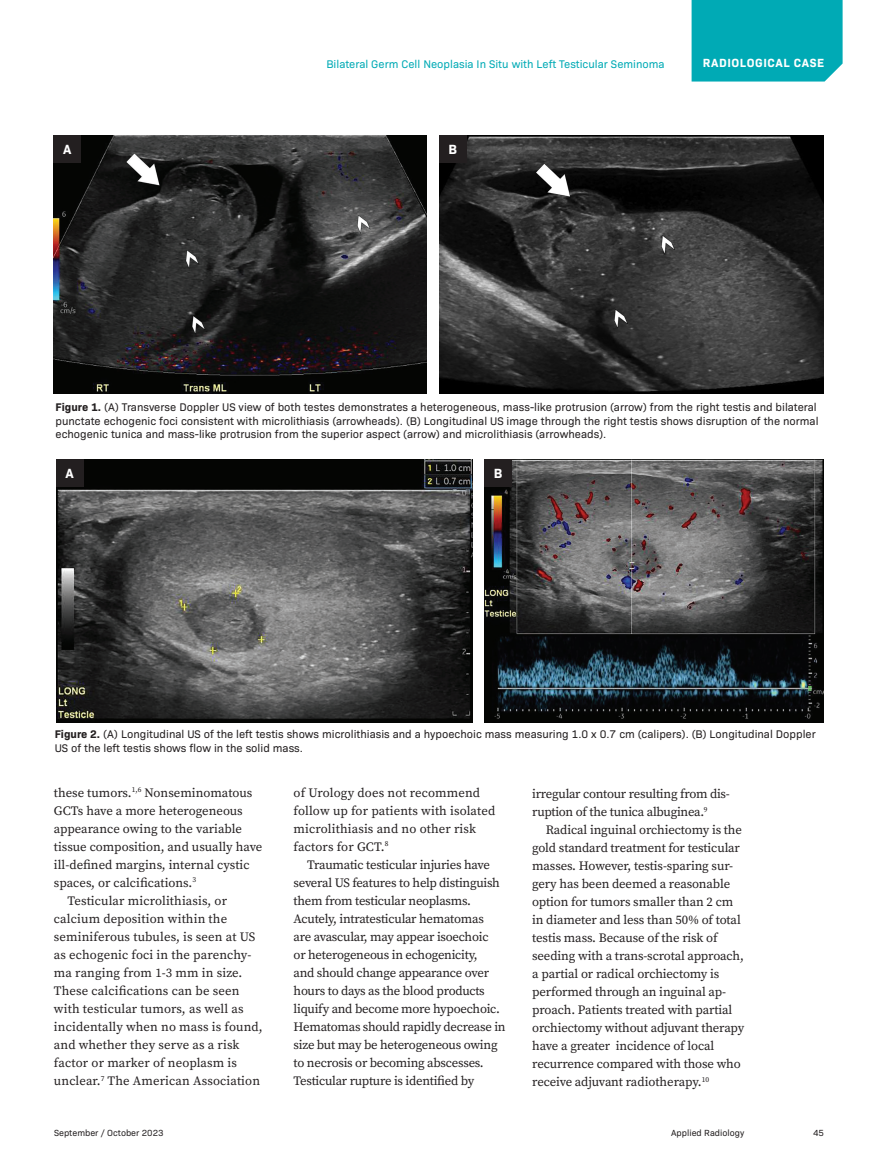
<style>
.page{position:relative;width:878px;height:1175px;background:#fff}
.page>*{position:absolute;margin:0;border:0;box-sizing:border-box;transform-origin:0 0}
.Figure-Markers{font:700 13.5px "Bio Sans";color:#fff}
.Body{font:12.75px/18px "Source Serif Pro";letter-spacing:-.01em;color:#231f20}
.Body-2{font:12.75px/18px "Source Serif Pro";letter-spacing:.01em;color:#231f20}
.t1{font:700 12px "Bio Sans";letter-spacing:.05em;color:#fff}
.Figure{font:11.25px/13.5px "Bio Sans";color:#231f20}
.t2{font:11.25px "Bio Sans";color:#00aab5}
.t3{font:9px "Bio Sans";color:#231f20}
.s1{font-weight:700}
</style>
<div class="page">
<div style="left:691px;top:0;width:151px;height:82px;background:#00aab5"></div>
<img style="left:54px;top:135px;width:373px;height:258px">
<img style="left:439px;top:135px;width:384px;height:258px">
<img style="left:56px;top:459px;width:416px;height:263px">
<img style="left:484px;top:459px;width:340px;height:264px">
<div style="left:54px;top:135px;width:27px;height:27px;background:#231f20"></div>
<div style="left:439px;top:135px;width:27px;height:27px;background:#231f20"></div>
<div style="left:56px;top:459px;width:27px;height:27px;background:#231f20"></div>
<div style="left:484px;top:459px;width:27px;height:27px;background:#231f20"></div>
<p class="t2" style="left:326px;top:55px;width:340px">Bilateral Germ Cell Neoplasia In Situ with Left Testicular Seminoma</p>
<p class="t1" style="left:702px;top:54px;width:123px">RADIOLOGICAL CASE</p>
<p class="Figure-Markers" style="left:63px;top:138px;width:10px">A</p>
<p class="Figure-Markers" style="left:448px;top:138px;width:10px">B</p>
<p class="Figure" style="left:55px;top:400px;width:764px"><span class="s1">Figure 1.</span> (A) Transverse Doppler US view of both testes demonstrates a heterogeneous, mass-like protrusion (arrow) from the right testis and bilateral punctate echogenic foci consistent with microlithiasis (arrowheads). (B) Longitudinal US image through the right testis shows disruption of the normal echogenic tunica and mass-like protrusion from the superior aspect (arrow) and microlithiasis (arrowheads).</p>
<p class="Figure-Markers" style="left:66px;top:463px;width:10px">A</p>
<p class="Figure-Markers" style="left:493px;top:463px;width:10px">B</p>
<p class="Figure" style="left:55px;top:726px;width:762px"><span class="s1">Figure 2.</span> (A) Longitudinal US of the left testis shows microlithiasis and a hypoechoic mass measuring 1.0 x 0.7 cm (calipers). (B) Longitudinal Doppler<br>US of the left testis shows flow in the solid mass.</p>
<p class="Body" style="left:54px;top:783px;width:210px">these tumors.<sup>1,6</sup> Nonseminomatous GCTs have a more heterogeneous appearance owing to the variable tissue composition, and usually have ill-defined margins, internal cystic spaces, or calcifications.<sup>3</sup></p>
<p class="Body-2" style="left:54px;top:891px;width:210px;text-indent:14px">Testicular microlithiasis, or calcium deposition within the seminiferous tubules, is seen at US as echogenic foci in the parenchy&shy;ma ranging from 1-3 mm in size.<br>These calcifications can be seen with testicular tumors, as well as incidentally when no mass is found, and whether they serve as a risk factor or marker of neoplasm is unclear.<sup>7</sup> The American Association</p>
<p class="Body-2" style="left:293px;top:783px;width:203px">of Urology does not recommend follow up for patients with isolated microlithiasis and no other risk factors for GCT.<sup>8</sup></p>
<p class="Body" style="left:293px;top:855px;width:213px;text-indent:14px">Traumatic testicular injuries have several US features to help distinguish them from testicular neoplasms.<br>Acutely, intratesticular hematomas<br>are avascular, may appear isoechoic<br>or heterogeneous in echogenicity,<br>and should change appearance over hours to days as the blood products liquify and become more hypoechoic.<br>Hematomas should rapidly decrease in size but may be heterogeneous owing to necrosis or becoming abscesses.<br>Testicular rupture is identified by</p>
<p class="Body" style="left:532px;top:785px;width:199px">irregular contour resulting from dis&shy;ruption of the tunica albuginea.<sup>9</sup></p>
<p class="Body" style="left:532px;top:821px;width:213px;text-indent:14px">Radical inguinal orchiectomy is the gold standard treatment for testicular masses. However, testis-sparing sur&shy;gery has been deemed a reasonable option for tumors smaller than 2 cm in diameter and less than 50% of total testis mass. Because of the risk of seeding with a trans-scrotal approach, a partial or radical orchiectomy is performed through an inguinal ap&shy;proach. Patients treated with partial orchiectomy without adjuvant therapy have a greater incidence of local recurrence compared with those who receive adjuvant radiotherapy.<sup>10</sup></p>
<p class="t3" style="left:54px;top:1126px;width:111px">September / October 2023</p>
<p class="t3" style="left:671px;top:1126px;width:75px">Applied Radiology</p>
<p class="t3" style="left:813px;top:1126px;width:12px">45</p>
</div>
